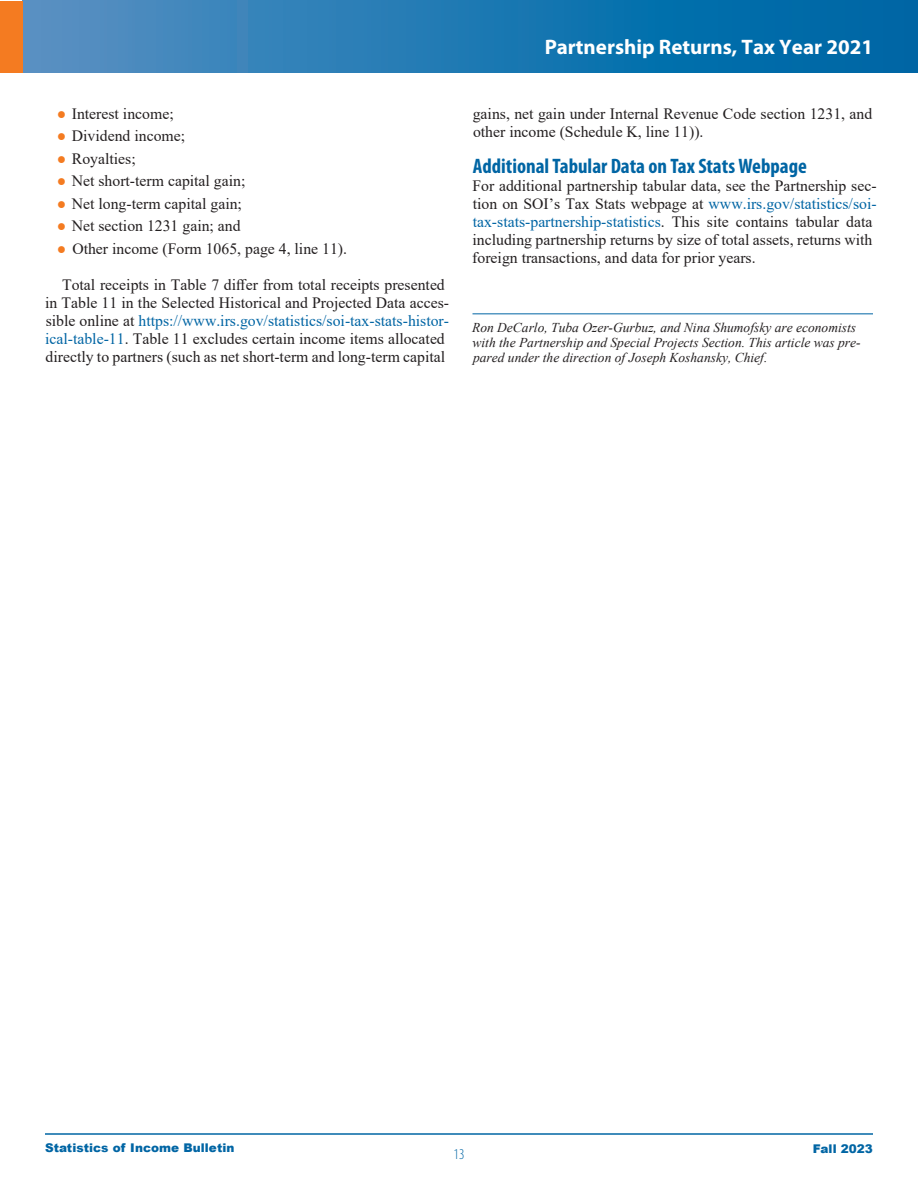
<style>
.page{position:relative;width:918px;height:1188px;background:#fff}
.page>*{position:absolute;margin:0;border:0;box-sizing:border-box;transform-origin:0 0}
.Heading_2{font:700 condensed 21px "Myriad Pro";color:#0065a4}
.t1{font:700 21px "Myriad Pro";color:#fff}
.Basic__no_1st_line_i{font:15.75px/18px "Times New Roman";color:#231f20}
.t2{font:300 condensed 15px "Myriad Pro";color:#0065a4}
.Author__Citation{font:italic 13.5px/15px "Times New Roman";color:#231f20}
.t3{font:900 12px "Arial";letter-spacing:.005em;color:#0065a4}
.s1{color:#f47b21}
.s2{color:#0065a4}
</style>
<div class="page">
<div style="left:22px;top:1px;width:896px;height:72px;background:linear-gradient(to right,#5490c2,#0064a4)"></div>
<div style="left:0;top:1px;width:22px;height:72px;background:#f47b21"></div>
<hr style="left:45px;top:1133px;width:828px;height:2px;background:#0065a4">
<hr style="left:472px;top:313px;width:401px;height:1px;background:#0065a4">
<p class="Basic__no_1st_line_i" style="left:57px;top:104px;width:118px"><span class="s1">●</span> Interest income;</p>
<p class="Basic__no_1st_line_i" style="left:57px;top:127px;width:130px"><span class="s1">●</span> Dividend income;</p>
<p class="Basic__no_1st_line_i" style="left:57px;top:149px;width:80px"><span class="s1">●</span> Royalties;</p>
<p class="Basic__no_1st_line_i" style="left:57px;top:172px;width:190px"><span class="s1">●</span> Net short-term capital gain;</p>
<p class="Basic__no_1st_line_i" style="left:57px;top:194px;width:187px"><span class="s1">●</span> Net long-term capital gain;</p>
<p class="Basic__no_1st_line_i" style="left:57px;top:217px;width:185px"><span class="s1">●</span> Net section 1231 gain; and</p>
<p class="Basic__no_1st_line_i" style="left:57px;top:239px;width:292px"><span class="s1">●</span> Other income (Form 1065, page 4, line 11).</p>
<p class="Basic__no_1st_line_i" style="left:45px;top:275px;width:406px;text-indent:17px">Total receipts in Table 7 differ from total receipts presented in Table 11 in the Selected Historical and Projected Data acces&shy;sible online at <span class="s2">https://www.irs.gov/statistics/soi-tax-stats-histor&shy;ical-table-11</span>. Table 11 excludes certain income items allocated directly to partners (such as net short-term and long-term capital</p>
<h1 class="t1" style="left:545px;top:33px;width:330px">Partnership Returns, Tax Year 2021</h1>
<p class="Basic__no_1st_line_i" style="left:473px;top:104px;width:401px">gains, net gain under Internal Revenue Code section 1231, and other income (Schedule K, line 11)).</p>
<p class="Heading_2" style="left:473px;top:153px;width:335px">Additional Tabular Data on Tax Stats Webpage</p>
<p class="Basic__no_1st_line_i" style="left:472px;top:176px;width:406px">For additional partnership tabular data, see the Partnership sec&shy;tion on SOI’s Tax Stats webpage at <span class="s2">www.irs.gov/statistics/soi&shy;tax-stats-partnership-statistics</span>. This site contains tabular data including partnership returns by size of total assets, returns with foreign transactions, and data for prior years.</p>
<p class="Author__Citation" style="left:472px;top:320px;width:390px">Ron DeCarlo, Tuba Ozer-Gurbuz, and Nina Shumofsky are economists with the Partnership and Special Projects Section. This article was pre&shy;pared under the direction of Joseph Koshansky, Chief.</p>
<p class="t3" style="left:45px;top:1139px;width:191px">Statistics of Income Bulletin</p>
<p class="t3" style="left:813px;top:1140px;width:62px">Fall 2023</p>
<p class="t2" style="left:454px;top:1145px;width:12px">13</p>
</div>
